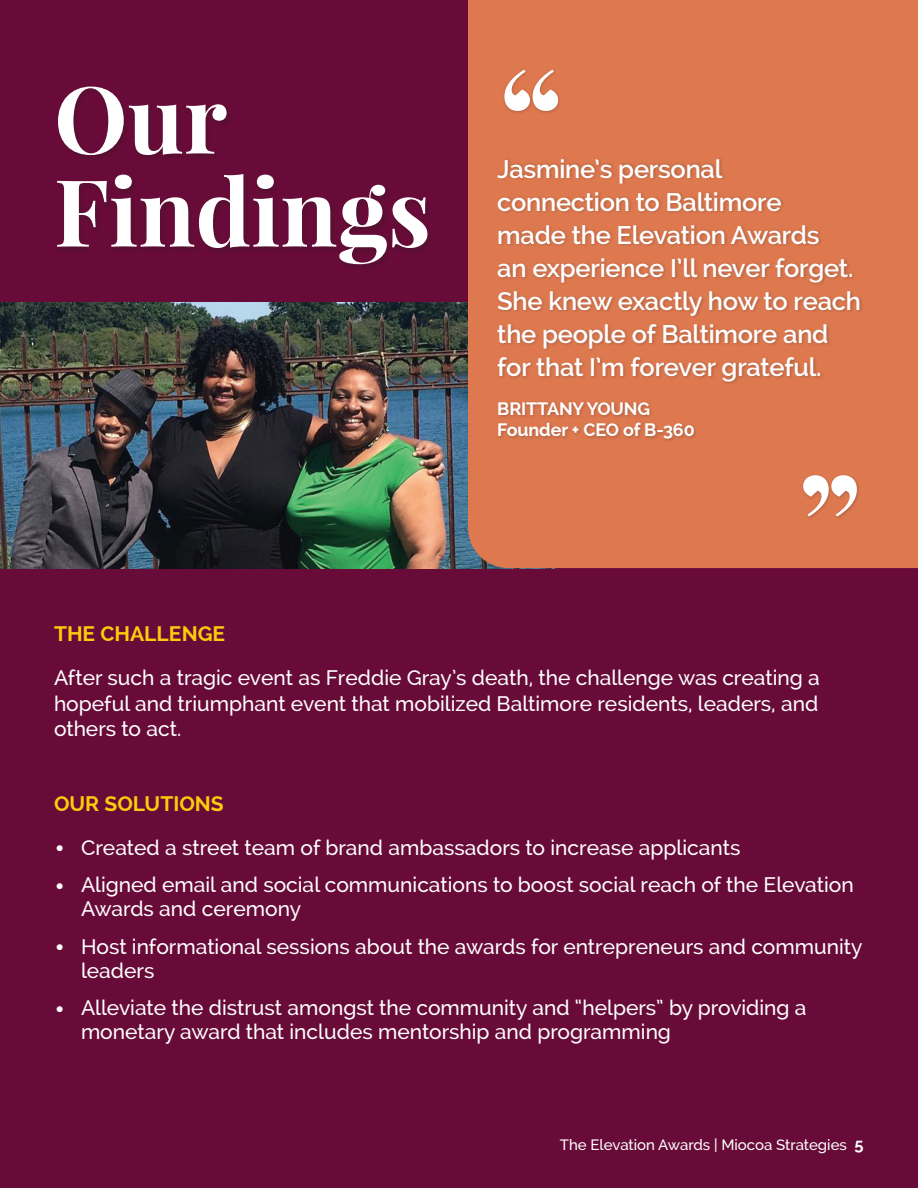
<style>
.page{position:relative;width:918px;height:1188px;background:#680b38}
.page>*{position:absolute;margin:0;border:0;box-sizing:border-box;transform-origin:0 0}
.t1{font:150px "Abril Fatface";color:#fff}
.t2{font:700 93px/93px "Playfair Display";color:#fff}
.t3{font:600 25.5px/33px "Raleway";letter-spacing:-.01em;color:#fff}
.t4{font:500 21px/24px "Raleway";color:#fff}
.t5{font:700 21px "Raleway";color:#fdcb0d}
.t6{font:700 18px/21px "Raleway";letter-spacing:-.01em;color:#fff}
.t7{font:500 15px "Raleway";color:#fff}
.s1{font-size:31.5px}
.s2{font-weight:700;font-size:16.5px}
</style>
<div class="page">
<img style="left:0;top:302px;width:468px;height:266px">
<div style="left:468px;top:0;width:450px;height:568px;background:#dd784f"></div>
<div style="left:56px;top:87px;width:376px;height:184px;background:#231f20;opacity:.25"></div>
<div style="left:496px;top:158px;width:367px;height:284px;background:#231f20;opacity:.25"></div>
<div style="left:502px;top:68px;width:60px;height:47px;background:#231f20;opacity:.25"></div>
<div style="left:800px;top:474px;width:60px;height:46px;background:#231f20;opacity:.25"></div>
<h2 class="t2" style="left:54px;top:72px;width:378px">Our<br>Findings</h2>
<h1 class="t1" style="left:498px;top:24px;width:69px">“</h1>
<p class="t3" style="left:497px;top:152px;width:365px">Jasmine’s personal connection to Baltimore<br>made the Elevation Awards<br>an experience I’ll never forget.<br>She knew exactly how to reach the people of Baltimore and for that I’m forever grateful.</p>
<p class="t6" style="left:497px;top:398px;width:199px">BRITTANY YOUNG<br>Founder + CEO of B-360</p>
<h1 class="t1" style="left:864px;top:562px;width:69px;rotate:-180deg">“</h1>
<p class="t5" style="left:54px;top:621px;width:173px">THE CHALLENGE</p>
<p class="t4" style="left:54px;top:665px;width:767px;line-height:25.2px;text-align:justify">After such a tragic event as Freddie Gray’s death, the challenge was creating a hopeful and triumphant event that mobilized Baltimore residents, leaders, and others to act.</p>
<p class="t5" style="left:54px;top:792px;width:171px">OUR SOLUTIONS</p>
<p class="t4" style="left:54px;top:836px;width:688px"><span class="s1">•</span> Created a street team of brand ambassadors to increase applicants</p>
<p class="t4" style="left:81px;top:873px;width:774px;text-indent:-27px"><span class="s1">•</span> Aligned email and social communications to boost social reach of the Elevation<br>Awards and ceremony</p>
<p class="t4" style="left:81px;top:935px;width:783px;text-indent:-27px"><span class="s1">•</span> Host informational sessions about the awards for entrepreneurs and community leaders</p>
<p class="t4" style="left:81px;top:996px;width:727px;text-indent:-27px"><span class="s1">•</span> Alleviate the distrust amongst the community and “helpers” by providing a monetary award that includes mentorship and programming</p>
<p class="t7" style="left:560px;top:1136px;width:305px">The Elevation Awards | Miocoa Strategies <span class="s2">5</span></p>
</div>
